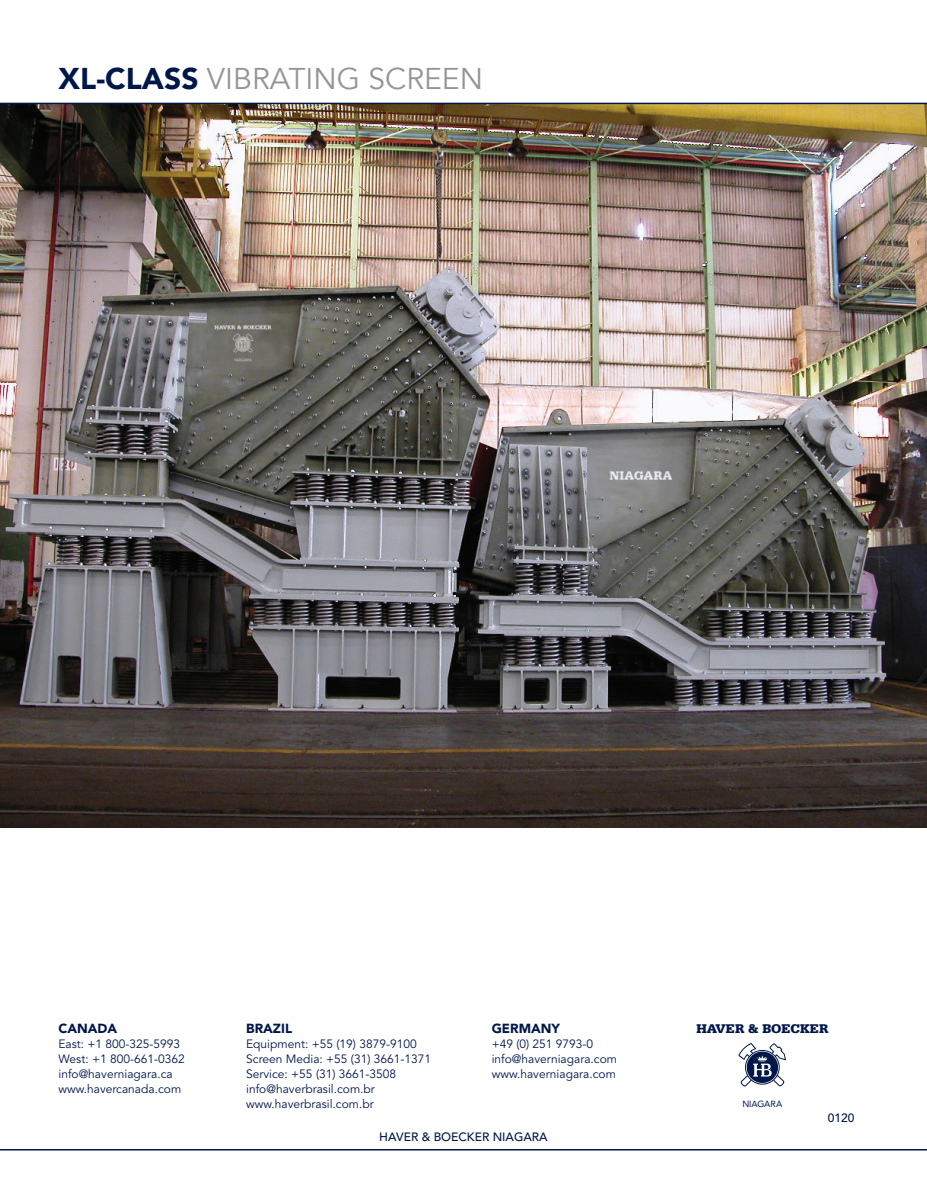
<style>
.page{position:relative;width:927px;height:1197px;background:#fff}
.page>*{position:absolute;margin:0;border:0;box-sizing:border-box;transform-origin:0 0}
.t1{font:30px "Avenir";color:#939598}
.t2{font:900 13.35px "Serifa Std";letter-spacing:.005em;color:#00174a}
.t3{font:900 13.2px "Avenir LT Std";color:#00174a}
.t4{font:12px/15px "Avenir LT Std";color:#00174a}
.t5{font:500 12px "Avenir LT Std";color:#00174a}
.t6{font:8.85px "Avenir LT Std";letter-spacing:-.005em;color:#00174a}
.s1{font-weight:900;color:#00174a}
</style>
<div class="page">
<img style="left:0;top:104px;width:927px;height:724px">
<hr style="left:0;top:1149px;width:927px;height:1px;background:#00174a">
<svg style="left:738px;top:1043px;width:48px;height:44px"></svg>
<hr style="left:0;top:103px;width:927px;height:1px;background:#00174a">
<h1 class="t1" style="left:59px;top:60px;width:426px"><span class="s1">XL-CLASS</span> VIBRATING SCREEN</h1>
<p class="t3" style="left:58px;top:1021px;width:60px">CANADA</p>
<p class="t4" style="left:58px;top:1037px;width:128px">East: +1 800-325-5993<br>West: +1 800-661-0362 info@haverniagara.ca www.havercanada.com</p>
<p class="t3" style="left:246px;top:1021px;width:47px">BRAZIL</p>
<p class="t4" style="left:246px;top:1037px;width:187px">Equipment: +55 (19) 3879-9100<br>Screen Media: +55 (31) 3661-1371<br>Service: +55 (31) 3661-3508 info@haverbrasil.com.br www.haverbrasil.com.br</p>
<p class="t3" style="left:492px;top:1021px;width:70px">GERMANY</p>
<p class="t4" style="left:492px;top:1037px;width:127px">+49 (0) 251 9793-0 info@haverniagara.com www.haverniagara.com</p>
<p class="t5" style="left:379px;top:1130px;width:170px">HAVER &amp; BOECKER NIAGARA</p>
<p class="t2" style="left:696px;top:1021px;width:134px">HAVER &amp; BOECKER</p>
<p class="t6" style="left:742px;top:1099px;width:42px">NIAGARA</p>
<p class="t5" style="left:828px;top:1111px;width:28px">0120</p>
</div>
